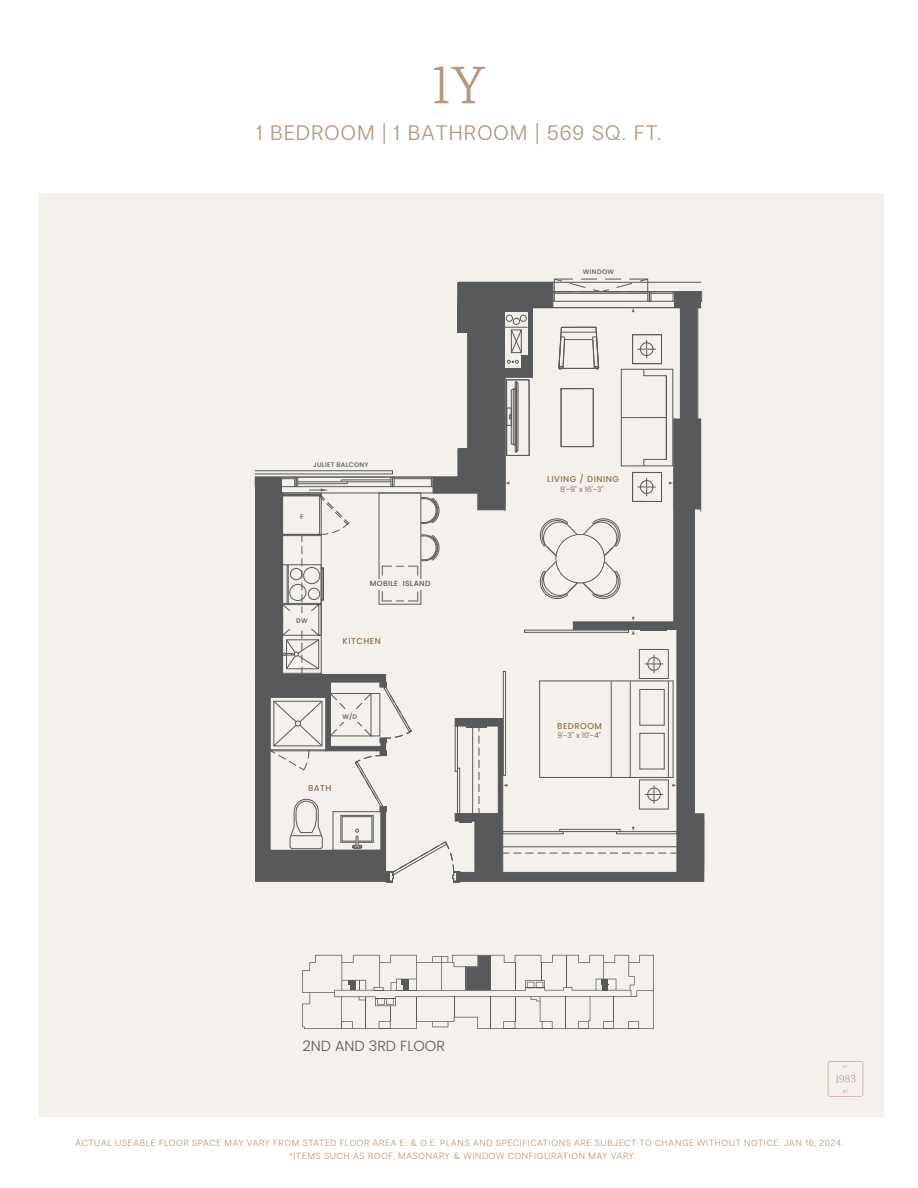
<style>
.page{position:relative;width:918px;height:1188px;background:#fff}
.page>*{position:absolute;margin:0;border:0;box-sizing:border-box;transform-origin:0 0}
.t1{font:52.5px "Audela";color:#b99780}
.t2{font:300 21px "PP Radio Grotesk";letter-spacing:.055em;color:#b7967e}
.t3{font:300 14.55px "Poppins";color:#58595b}
.t4{font:300 9px/12.3px "PP Radio Grotesk";letter-spacing:.08em;color:#b7967e}
.t5{font:500 8.4px "Poppins";letter-spacing:.06em;color:#8b6f4b}
.t6{font:7.5px "Poppins";color:#8b6f4b}
.t7{font:500 7.5px "Poppins";letter-spacing:.055em;color:#58595b}
.t8{font:500 6.6px "Poppins";letter-spacing:.04em;color:#58595b}
</style>
<div class="page">
<div style="left:39px;top:193px;width:844px;height:924px;background:#f4f1ec"></div>
<svg style="left:828px;top:1061px;width:35px;height:36px"></svg>
<svg style="left:302px;top:955px;width:352px;height:74px"></svg>
<svg style="left:255px;top:278px;width:450px;height:605px"></svg>
<h1 class="t1" style="left:432px;top:51px;width:55px">1Y</h1>
<h2 class="t2" style="left:256px;top:121px;width:406px">1 BEDROOM | 1 BATHROOM | 569 SQ. FT.</h2>
<p class="t8" style="left:313px;top:461px;width:57px">JULIET BALCONY</p>
<p class="t8" style="left:300px;top:513px;width:5px">F</p>
<p class="t7" style="left:370px;top:580px;width:62px">MOBILE ISLAND</p>
<p class="t8" style="left:296px;top:616px;width:13px">DW</p>
<p class="t5" style="left:343px;top:636px;width:40px">KITCHEN</p>
<p class="t8" style="left:343px;top:713px;width:16px">W/D</p>
<p class="t5" style="left:308px;top:783px;width:25px">BATH</p>
<h3 class="t3" style="left:302px;top:1037px;width:144px">2ND AND 3RD FLOOR</h3>
<p class="t8" style="left:583px;top:268px;width:32px">WINDOW</p>
<p class="t5" style="left:547px;top:474px;width:73px">LIVING / DINING</p>
<p class="t6" style="left:560px;top:485px;width:45px">8'-9" x 16'-3"</p>
<p class="t5" style="left:557px;top:721px;width:46px">BEDROOM</p>
<p class="t6" style="left:557px;top:731px;width:45px">9'-3" x 10'-4"</p>
<p class="t4" style="left:289px;top:1137px;width:555px;text-indent:-214px">ACTUAL USEABLE FLOOR SPACE MAY VARY FROM STATED FLOOR AREA E. &amp; O.E. PLANS AND SPECIFICATIONS ARE SUBJECT TO CHANGE WITHOUT NOTICE. JAN 16, 2024. *ITEMS SUCH AS ROOF, MASONARY &amp; WINDOW CONFIGURATION MAY VARY.</p>
</div>
